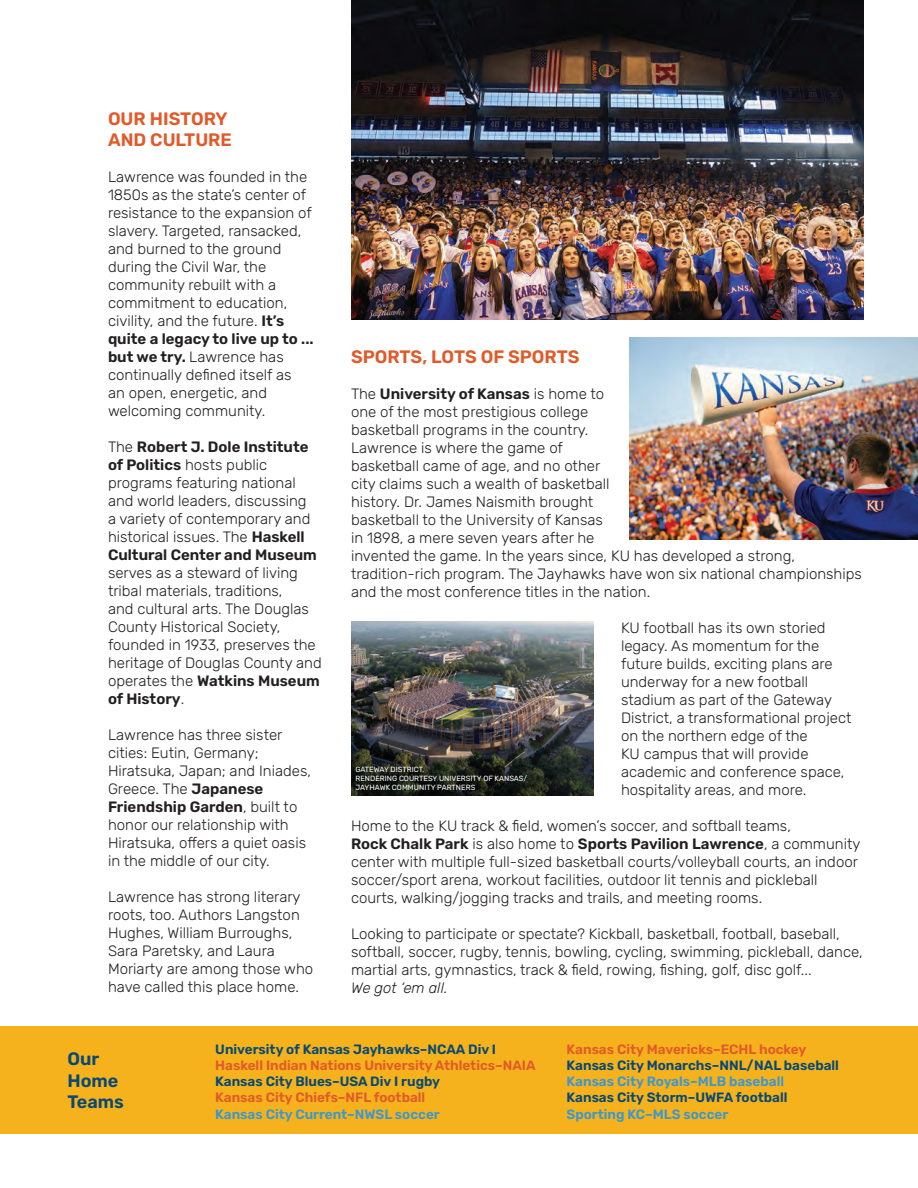
<style>
.page{position:relative;width:918px;height:1188px;background:#fff}
.page>*{position:absolute;margin:0;border:0;box-sizing:border-box;transform-origin:0 0}
.t1{font:600 18px/21.6px "Rubik";color:#e15a29}
.t2{font:600 18px/21.6px "Rubik";color:#074974}
.t3{font:300 15px/18px "Rubik";color:#231f20}
.t4{font:italic 300 15px "Rubik";color:#231f20}
.t5{font:600 13.5px "Rubik";color:#074974}
.t6{font:600 13.5px "Rubik";color:#e15a29}
.t7{font:600 13.5px "Rubik";color:#3e97cd}
.t8{font:7.5px/9px "Rubik";color:#fff}
.s1{font-weight:600}
</style>
<div class="page">
<div style="left:0;top:1026px;width:918px;height:108px;background:#f5b21d"></div>
<img style="left:351px;top:0;width:513px;height:319px">
<img style="left:351px;top:622px;width:243px;height:173px">
<img style="left:629px;top:338px;width:289px;height:201px">
<p class="t1" style="left:108px;top:108px;width:125px">OUR HISTORY<br>AND CULTURE</p>
<p class="t3" style="left:108px;top:169px;width:207px">Lawrence was founded in the<br>1850s as the state’s center of resistance to the expansion of slavery. Targeted, ransacked, and burned to the ground during the Civil War, the community rebuilt with a commitment to education, civility, and the future. <span class="s1">It’s quite a legacy to live up to ... but we try.</span> Lawrence has continually defined itself as<br>an open, energetic, and welcoming community.</p>
<p class="t3" style="left:108px;top:439px;width:210px">The <span class="s1">Robert J. Dole Institute of Politics</span> hosts public programs featuring national and world leaders, discussing a variety of contemporary and historical issues. The <span class="s1">Haskell<br>Cultural Center and Museum</span></p>
<p class="t3" style="left:108px;top:565px;width:215px">serves as a steward of living tribal materials, traditions,<br>and cultural arts. The Douglas<br>County Historical Society, founded in 1933, preserves the heritage of Douglas County and operates the <span class="s1">Watkins Museum of History</span>.</p>
<p class="t3" style="left:108px;top:727px;width:204px">Lawrence has three sister cities: Eutin, Germany;<br>Hiratsuka, Japan; and Iniades,<br>Greece. The <span class="s1">Japanese<br>Friendship Garden</span>, built to honor our relationship with<br>Hiratsuka, offers a quiet oasis in the middle of our city.</p>
<p class="t3" style="left:108px;top:889px;width:207px">Lawrence has strong literary roots, too. Authors Langston<br>Hughes, William Burroughs,<br>Sara Paretsky, and Laura<br>Moriarty are among those who have called this place home.</p>
<p class="t1" style="left:351px;top:346px;width:230px">SPORTS, LOTS OF SPORTS</p>
<p class="t3" style="left:351px;top:385px;width:512px">The <span class="s1">University of Kansas</span> is home to<br>one of the most prestigious college<br>basketball programs in the country.<br>Lawrence is where the game of<br>basketball came of age, and no other<br>city claims such a wealth of basketball<br>history. Dr. James Naismith brought<br>basketball to the University of Kansas<br>in 1898, a mere seven years after he<br>invented the game. In the years since, KU has developed a strong, tradition-rich program. The Jayhawks have won six national championships and the most conference titles in the nation.</p>
<p class="t3" style="left:621px;top:619px;width:232px">KU football has its own storied legacy. As momentum for the future builds, exciting plans are underway for a new football stadium as part of the Gateway<br>District, a transformational project on the northern edge of the<br>KU campus that will provide academic and conference space, hospitality areas, and more.</p>
<p class="t3" style="left:351px;top:817px;width:511px">Home to the KU track &amp; field, women’s soccer, and softball teams,<br><span class="s1">Rock Chalk Park</span> is also home to <span class="s1">Sports Pavilion Lawrence</span>, a community center with multiple full-sized basketball courts/volleyball courts, an indoor soccer/sport arena, workout facilities, outdoor lit tennis and pickleball courts, walking/jogging tracks and trails, and meeting rooms.</p>
<p class="t3" style="left:351px;top:925px;width:513px">Looking to participate or spectate? Kickball, basketball, football, baseball, softball, soccer, rugby, tennis, bowling, cycling, swimming, pickleball, dance, martial arts, gymnastics, track &amp; field, rowing, fishing, golf, disc golf...</p>
<p class="t4" style="left:351px;top:980px;width:98px">We got ‘em all.</p>
<p class="t8" style="left:356px;top:765px;width:173px">GATEWAY DISTRICT,<br>RENDERING COURTESY UNIVERSITY OF KANSAS/<br>JAYHAWK COMMUNITY PARTNERS</p>
<p class="t2" style="left:68px;top:1049px;width:58px">Our<br>Home<br>Teams</p>
<p class="t5" style="left:215px;top:1041px;width:282px">University of Kansas Jayhawks–NCAA Div I</p>
<p class="t6" style="left:215px;top:1058px;width:322px">Haskell Indian Nations University Athletics–NAIA</p>
<p class="t5" style="left:215px;top:1074px;width:226px">Kansas City Blues–USA Div I rugby</p>
<p class="t6" style="left:215px;top:1090px;width:212px">Kansas City Chiefs–NFL football</p>
<p class="t7" style="left:215px;top:1106px;width:226px">Kansas City Current–NWSL soccer</p>
<p class="t6" style="left:567px;top:1041px;width:241px">Kansas City Mavericks–ECHL hockey</p>
<p class="t5" style="left:567px;top:1058px;width:274px">Kansas City Monarchs–NNL/NAL baseball</p>
<p class="t7" style="left:567px;top:1074px;width:219px">Kansas City Royals–MLB baseball</p>
<p class="t5" style="left:567px;top:1090px;width:222px">Kansas City Storm–UWFA football</p>
<p class="t7" style="left:567px;top:1106px;width:163px">Sporting KC–MLS soccer</p>
</div>
